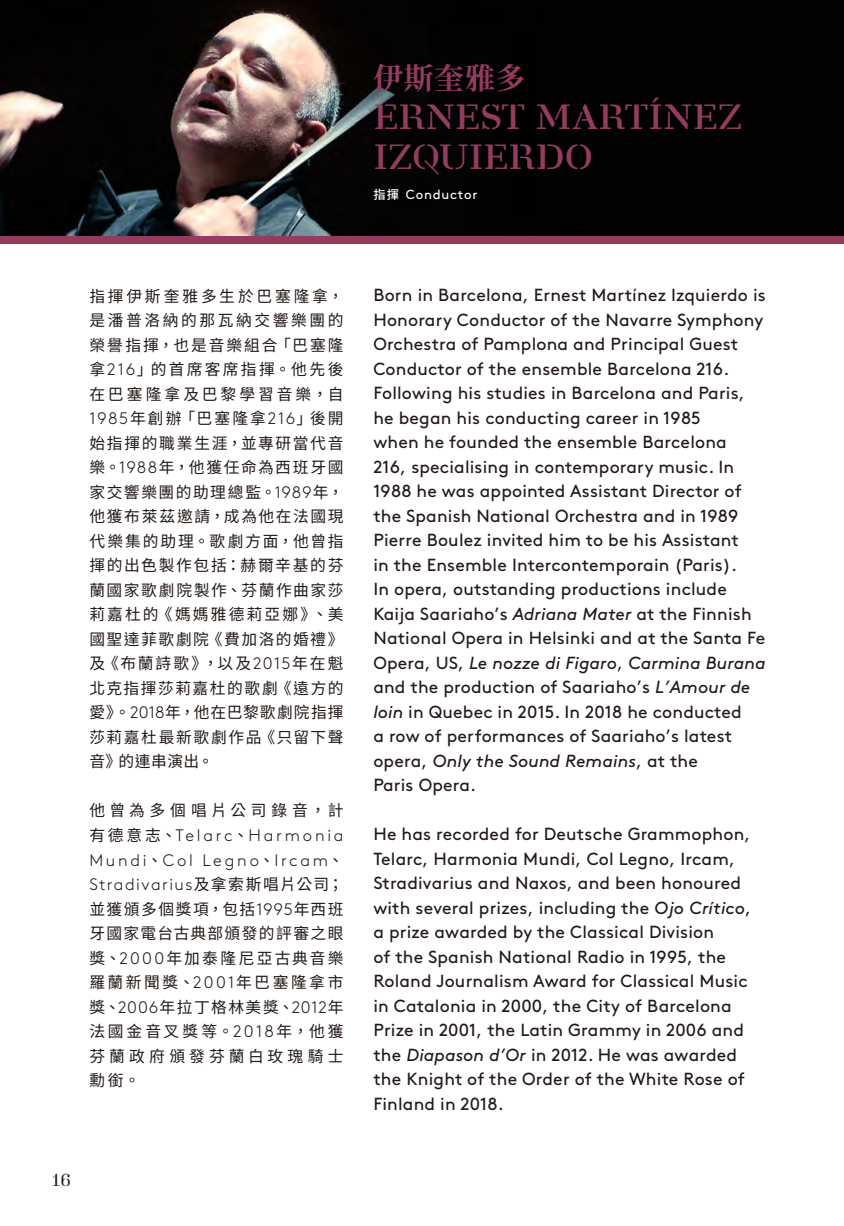
<style>
.page{position:relative;width:844px;height:1226px;background:#fff}
.page>*{position:absolute;margin:0;border:0;box-sizing:border-box;transform-origin:0 0}
.t1{font:700 35px/40.2px "Danmark";letter-spacing:-.005em;color:#933c60}
.t2{font:700 29.75px "Noto Serif CJ Ktc";letter-spacing:.025em;color:#933c60}
.t3{font:17.5px/24.5px "Brown";letter-spacing:.01em;color:#231916}
.t4{font:500 17.5px "Danmark";color:#231916}
.t5{font:300 16.62px/24.5px "Brown";letter-spacing:.16em;color:#231916;text-align:justify}
.t6{font:15.75px/24.5px "Noto Sans CJ Ktc";letter-spacing:.13em;color:#231916;text-align:justify}
.t7{font:15.75px "Noto Sans CJ Ktc";letter-spacing:.29em;color:#231916}
.t8{font:13.12px "Brown";letter-spacing:.055em;color:#fff}
.s1{font-family:"Noto Sans CJ Ktc";font-weight:500;font-size:12.25px}
.s2{font-family:"Brown";font-weight:300;font-size:16.62px}
.s3{font-family:"Noto Sans CJ Ktc";font-weight:400;font-size:15.75px}
.s4{font-style:italic}
</style>
<div class="page">
<svg style="left:843px;top:0;width:1px;height:239px"></svg>
<img style="left:0;top:0;width:843px;height:236px">
<div style="left:0;top:236px;width:843px;height:7px;background:#933c60"></div>
<h2 class="t2" style="left:373px;top:61px;width:154px">伊斯奎雅多</h2>
<h1 class="t1" style="left:373px;top:98px;width:370px">ERNEST MARTÍNEZ<br>IZQUIERDO</h1>
<p class="t8" style="left:373px;top:185px;width:105px"><span class="s1">指揮</span> Conductor</p>
<p class="t6" style="left:89px;top:284px;width:255px">指揮伊斯奎雅多生於巴塞隆拿，是潘普洛納的那瓦納交響樂團的榮譽指揮，也是音樂組合「巴塞隆拿<span class="s2">216</span>」的首席客席指揮。他先後在巴塞隆拿及巴黎學習音樂，自<span class="s2">1985</span>年創辦「巴塞隆拿<span class="s2">216</span>」後開始指揮的職業生涯，並專研當代音樂。<span class="s2">1988</span>年，他獲任命為西班牙國家交響樂團的助理總監。<span class="s2">1989</span>年，他獲布萊茲邀請，成為他在法國現代樂集的助理。歌劇方面，他曾指揮的出色製作包括：赫爾辛基的芬蘭國家歌劇院製作、芬蘭作曲家莎莉嘉杜的《媽媽雅德莉亞娜》、美國聖達菲歌劇院《費加洛的婚禮》及《布蘭詩歌》，以及<span class="s2">2015</span>年在魁北克指揮莎莉嘉杜的歌劇《遠方的愛》。<span class="s2">2018</span>年，他在巴黎歌劇院指揮莎莉嘉杜最新歌劇作品《只留下聲音》的連串演出。</p>
<p class="t7" style="left:89px;top:801px;width:255px">他曾為多個唱片公司錄音，計</p>
<p class="t5" style="left:89px;top:821px;width:255px"><span class="s3">有德意志、</span>Telarc<span class="s3">、</span>Harmonia Mundi<span class="s3">、</span>Col Legno<span class="s3">、</span>Ircam<span class="s3">、</span>Stradivarius<span class="s3">及拿索斯唱片公司；</span></p>
<p class="t6" style="left:89px;top:896px;width:255px">並獲頒多個獎項，包括<span class="s2">1995</span>年西班牙國家電台古典部頒發的評審之眼獎、<span class="s2">2000</span>年加泰隆尼亞古典音樂羅蘭新聞獎、<span class="s2">2001</span>年巴塞隆拿市獎、<span class="s2">2006</span>年拉丁格林美獎、<span class="s2">2012</span>年法國金音叉獎等。<span class="s2">2018</span>年，他獲芬蘭政府頒發芬蘭白玫瑰騎士勳銜。</p>
<p class="t4" style="left:52px;top:1170px;width:21px">16</p>
<p class="t3" style="left:373px;top:281px;width:394px">Born in Barcelona, Ernest Martínez Izquierdo is Honorary Conductor of the Navarre Symphony Orchestra of Pamplona and Principal Guest Conductor of the ensemble Barcelona 216.<br>Following his studies in Barcelona and Paris, he began his conducting career in 1985<br>when he founded the ensemble Barcelona<br>216, specialising in contemporary music. In 1988 he was appointed Assistant Director of the Spanish National Orchestra and in 1989<br>Pierre Boulez invited him to be his Assistant<br>in the Ensemble Intercontemporain (Paris).<br>In opera, outstanding productions include Kaija Saariaho’s <span class="s4">Adriana Mater</span> at the Finnish National Opera in Helsinki and at the Santa Fe Opera, US, <span class="s4">Le nozze di Figaro</span>, <span class="s4">Carmina Burana </span>and the production of Saariaho’s <span class="s4">L’Amour de loin</span> in Quebec in 2015. In 2018 he conducted<br>a row of performances of Saariaho’s latest opera, <span class="s4">Only the Sound Remains</span>, at the<br>Paris Opera.</p>
<p class="t3" style="left:373px;top:820px;width:379px">He has recorded for Deutsche Grammophon, Telarc, Harmonia Mundi, Col Legno, Ircam, Stradivarius and Naxos, and been honoured with several prizes, including the <span class="s4">Ojo Crítico</span>, a prize awarded by the Classical Division<br>of the Spanish National Radio in 1995, the Roland Journalism Award for Classical Music in Catalonia in 2000, the City of Barcelona Prize in 2001, the Latin Grammy in 2006 and the <span class="s4">Diapason d’Or</span> in 2012. He was awarded the Knight of the Order of the White Rose of Finland in 2018.</p>
</div>
